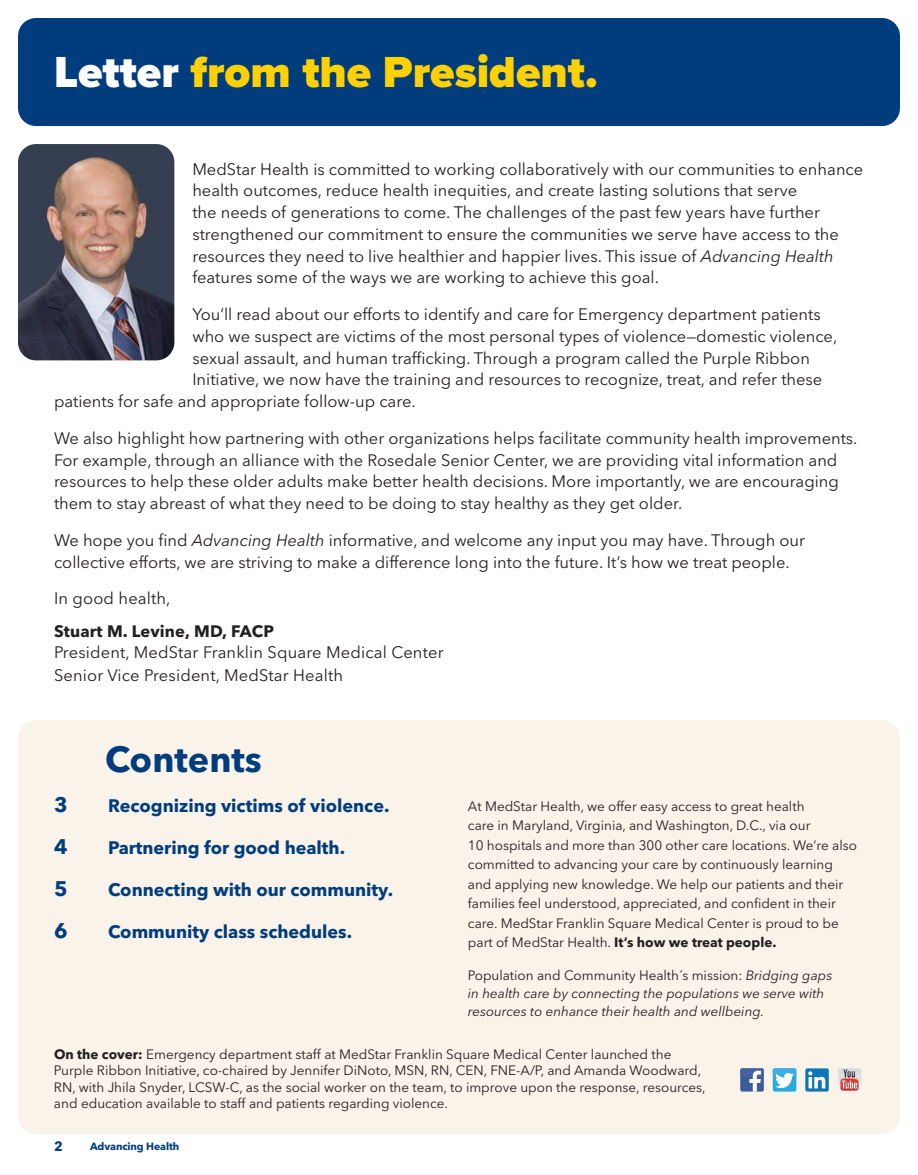
<style>
.page{position:relative;width:918px;height:1175px;background:#fff}
.page>*{position:absolute;margin:0;border:0;box-sizing:border-box;transform-origin:0 0}
.Story_Headline__not{font:900 45px "Proxima Nova A";color:#fed105}
.calendar_section{font:700 36px "Avenir Next LT Pro";color:#013d7d}
.sans_title{font:700 21px "Avenir Next LT Pro";color:#013d7d}
.sans_title-2{font:700 18px "Avenir Next LT Pro";color:#013d7d}
.Bullets_And_Numberin{font:16.5px/21.8px "Avenir Next LT Pro";color:#231f20}
.small_text_2{font:13.5px/19.5px "Avenir Next LT Pro";color:#231f20}
.t1{font:italic 13.5px/18px "Avenir Next LT Pro";color:#231f20}
.t2{font:700 13.5px "Avenir Next LT Pro";color:#013d7d}
.t3{font:700 10.5px "Avenir Next LT Pro";letter-spacing:-.01em;color:#013d7d}
.s1{color:#fff}
.s2{font-style:italic}
.s3{font-weight:700}
.s4{font-style:normal}
</style>
<div class="page">
<div style="left:18px;top:18px;width:882px;height:108px;background:#013d7d;border-radius:18px"></div>
<div style="left:18px;top:720px;width:882px;height:414px;background:#f9f3e9;border-radius:18px"></div>
<svg style="left:740px;top:1068px;width:24px;height:23px"></svg>
<svg style="left:773px;top:1068px;width:23px;height:23px"></svg>
<svg style="left:805px;top:1068px;width:24px;height:23px"></svg>
<svg style="left:838px;top:1068px;width:23px;height:23px"></svg>
<img style="left:18px;top:144px;width:156px;height:216px">
<p class="Story_Headline__not" style="left:54px;top:38px;width:545px"><span class="s1">Letter</span> from the President.</p>
<p class="Bullets_And_Numberin" style="left:192px;top:158px;width:672px">MedStar Health is committed to working collaboratively with our communities to enhance health outcomes, reduce health inequities, and create lasting solutions that serve<br>the needs of generations to come. The challenges of the past few years have further strengthened our commitment to ensure the communities we serve have access to the resources they need to live healthier and happier lives. This issue of <span class="s2">Advancing Health </span>features some of the ways we are working to achieve this goal.</p>
<p class="Bullets_And_Numberin" style="left:192px;top:303px;width:630px">You’ll read about our efforts to identify and care for Emergency department patients</p>
<p class="Bullets_And_Numberin" style="left:192px;top:325px;width:646px">who we suspect are victims of the most personal types of violence—domestic violence,</p>
<p class="Bullets_And_Numberin" style="left:192px;top:347px;width:619px">sexual assault, and human trafficking. Through a program called the Purple Ribbon</p>
<p class="Bullets_And_Numberin" style="left:192px;top:369px;width:632px">Initiative, we now have the training and resources to recognize, treat, and refer these</p>
<p class="Bullets_And_Numberin" style="left:54px;top:390px;width:363px">patients for safe and appropriate follow-up care.</p>
<p class="Bullets_And_Numberin" style="left:54px;top:427px;width:805px">We also highlight how partnering with other organizations helps facilitate community health improvements.<br>For example, through an alliance with the Rosedale Senior Center, we are providing vital information and resources to help these older adults make better health decisions. More importantly, we are encouraging them to stay abreast of what they need to be doing to stay healthy as they get older.</p>
<p class="Bullets_And_Numberin" style="left:54px;top:529px;width:753px">We hope you find <span class="s2">Advancing Health</span> informative, and welcome any input you may have. Through our collective efforts, we are striving to make a difference long into the future. It’s how we treat people.</p>
<p class="Bullets_And_Numberin" style="left:54px;top:588px;width:118px">In good health,</p>
<p class="Bullets_And_Numberin" style="left:54px;top:620px;width:391px;line-height:22.2px"><span class="s3">Stuart M. Levine, MD, FACP<br></span>President, MedStar Franklin Square Medical Center<br>Senior Vice President, MedStar Health</p>
<p class="calendar_section" style="left:105px;top:737px;width:158px">Contents</p>
<p class="sans_title" style="left:54px;top:792px;width:15px">3</p>
<p class="sans_title-2" style="left:108px;top:795px;width:283px">Recognizing victims of violence.</p>
<p class="sans_title" style="left:54px;top:834px;width:15px">4</p>
<p class="sans_title-2" style="left:108px;top:837px;width:239px">Partnering for good health.</p>
<p class="sans_title" style="left:54px;top:876px;width:15px">5</p>
<p class="sans_title-2" style="left:108px;top:879px;width:287px">Connecting with our community.</p>
<p class="sans_title" style="left:54px;top:918px;width:15px">6</p>
<p class="sans_title-2" style="left:108px;top:921px;width:246px">Community class schedules.</p>
<p class="small_text_2" style="left:468px;top:796px;width:391px">At MedStar Health, we offer easy access to great health<br>care in Maryland, Virginia, and Washington, D.C., via our<br>10 hospitals and more than 300 other care locations. We’re also committed to advancing your care by continuously learning and applying new knowledge. We help our patients and their families feel understood, appreciated, and confident in their care. MedStar Franklin Square Medical Center is proud to be part of MedStar Health. <span class="s3">It’s how we treat people.</span></p>
<p class="t1" style="left:468px;top:966px;width:366px"><span class="s4">Population and Community Health´s mission:</span> Bridging gaps in health care by connecting the populations we serve with resources to enhance their health and wellbeing.</p>
<p class="small_text_2" style="left:54px;top:1045px;width:653px;line-height:16.5px"><span class="s3">On the cover:</span> Emergency department staff at MedStar Franklin Square Medical Center launched the Purple Ribbon Initiative, co-chaired by Jennifer DiNoto, MSN, RN, CEN, FNE-A/P, and Amanda Woodward, RN, with Jhila Snyder, LCSW-C, as the social worker on the team, to improve upon the response, resources, and education available to staff and patients regarding violence.</p>
<p class="t2" style="left:54px;top:1137px;width:10px">2</p>
<p class="t3" style="left:90px;top:1140px;width:91px">Advancing Health</p>
</div>
